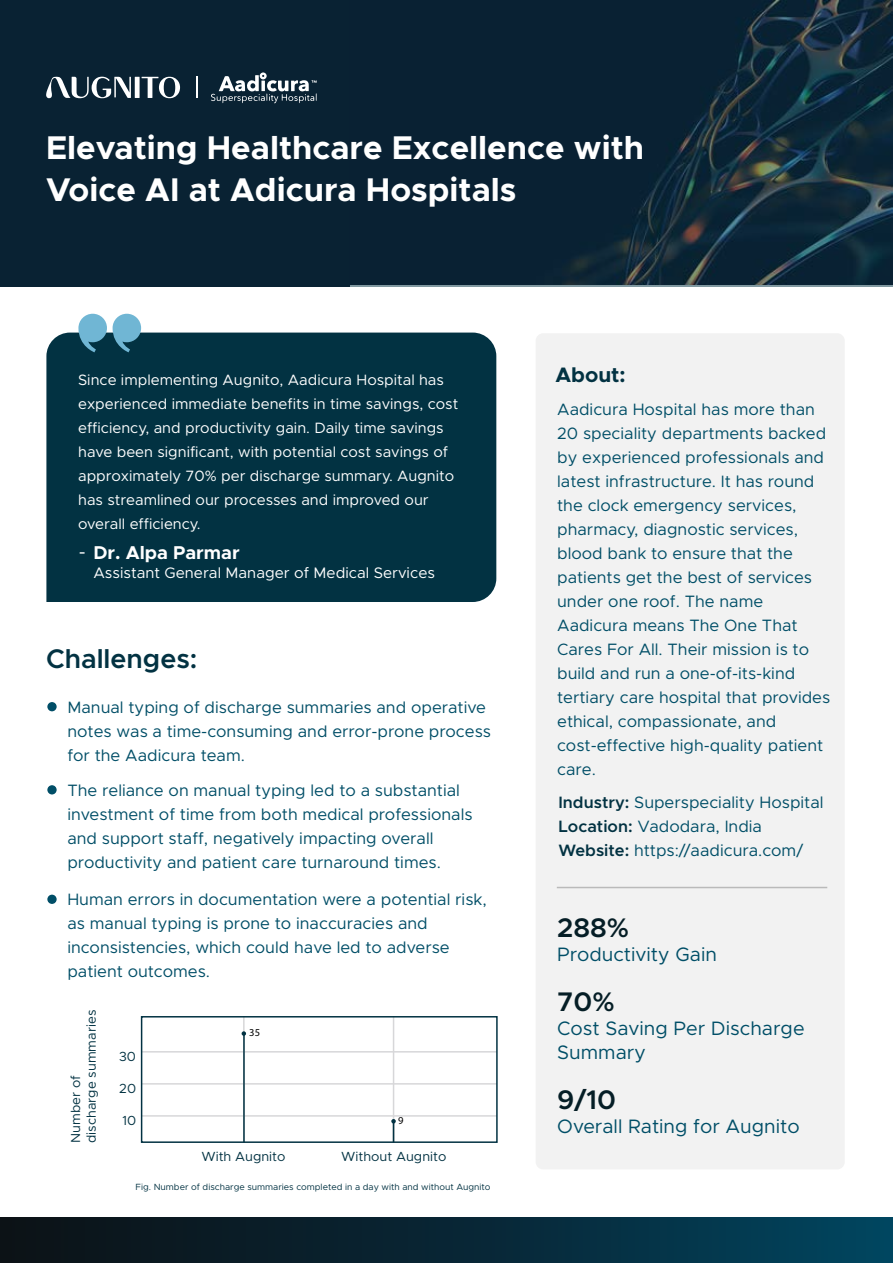
<style>
.page{position:relative;width:893px;height:1263px;background:#fff}
.page>*{position:absolute;margin:0;border:0;box-sizing:border-box;transform-origin:0 0}
.t1{font:700 33px/42.9px "Metropolis";color:#fff}
.t2{font:600 27px "Metropolis";color:#051e26}
.t3{font:600 27px "Metropolis";color:#023242}
.t4{font:700 21px "Metropolis";color:#023242}
.t5{font:19.5px/24px "Metropolis";color:#004e67}
.t6{font:700 18.6px "Metropolis";color:#fff}
.t7{font:16.5px/24px "Metropolis";color:#004e67}
.t8{font:15.3px "Metropolis";color:#fff}
.t9{font:15px/24px "Metropolis";color:#fff}
.t10{font:13.2px/15.8px "Metropolis";color:#023242}
.t11{font:10.5px "Myriad Pro";color:#000}
.t12{font:9px "Metropolis";color:#023242}
.s1{font-weight:400}
.s2{font-weight:600;color:#023242}
</style>
<div class="page">
<svg style="left:0;top:0;width:893px;height:286px;background:#0c2435"></svg>
<svg style="left:46px;top:77px;width:134px;height:22px"></svg>
<hr style="left:196px;top:77px;width:2px;height:21px;background:#fff">
<svg style="left:211px;top:72px;width:106px;height:31px;background:#485b68"></svg>
<div style="left:536px;top:333px;width:309px;height:836px;background:#f2f2f2;border-radius:8px"></div>
<div style="left:1px;top:1217px;width:892px;height:46px;background:linear-gradient(to right,#0d0e12,#01425c)"></div>
<div style="left:46px;top:333px;width:450px;height:269px;background:#023242"></div>
<hr style="left:557px;top:887px;width:270px;height:1px;background:#bababa">
<div style="left:47px;top:702px;width:10px;height:9px;background:#004e67;border-radius:50%"></div>
<div style="left:47px;top:785px;width:10px;height:9px;background:#004e67;border-radius:50%"></div>
<div style="left:47px;top:895px;width:10px;height:9px;background:#004e67;border-radius:50%"></div>
<hr style="left:393px;top:1016px;width:1px;height:126px;background:#d7d7d9">
<svg style="left:391px;top:1119px;width:5px;height:21px"></svg>
<hr style="left:243px;top:1016px;width:2px;height:126px;background:#d7d7d9">
<hr style="left:142px;top:1115px;width:355px;height:2px;background:#d7d7d9">
<hr style="left:142px;top:1083px;width:355px;height:1px;background:#d7d7d9">
<hr style="left:142px;top:1051px;width:355px;height:1px;background:#d7d7d9">
<div style="left:141px;top:1016px;width:357px;height:127px;border:2px solid #023242"></div>
<hr style="left:243px;top:1033px;width:2px;height:109px;background:#023242">
<svg style="left:242px;top:1031px;width:4px;height:5px"></svg>
<svg style="left:113px;top:314px;width:28px;height:38px"></svg>
<svg style="left:78px;top:314px;width:29px;height:38px"></svg>
<h1 class="t1" style="left:46px;top:126px;width:599px">Elevating Healthcare Excellence with<br>Voice AI at Adicura Hospitals</h1>
<p class="t9" style="left:78px;top:368px;width:382px">Since implementing Augnito, Aadicura Hospital has experienced immediate benefits in time savings, cost efficiency, and productivity gain. Daily time savings have been significant, with potential cost savings of approximately 70% per discharge summary. Augnito has streamlined our processes and improved our overall efficiency.</p>
<p class="t6" style="left:79px;top:541px;width:162px"><span class="s1">-</span> Dr. Alpa Parmar</p>
<p class="t8" style="left:93px;top:563px;width:343px">Assistant General Manager of Medical Services</p>
<h2 class="t3" style="left:46px;top:642px;width:153px">Challenges:</h2>
<p class="t7" style="left:67px;top:695px;width:425px">Manual typing of discharge summaries and operative notes was a time-consuming and error-prone process for the Aadicura team.</p>
<p class="t7" style="left:67px;top:778px;width:407px">The reliance on manual typing led to a substantial investment of time from both medical professionals and support staff, negatively impacting overall productivity and patient care turnaround times.</p>
<p class="t7" style="left:67px;top:887px;width:421px">Human errors in documentation were a potential risk, as manual typing is prone to inaccuracies and inconsistencies, which could have led to adverse patient outcomes.</p>
<p class="t10" style="left:68px;top:1143px;width:134px;rotate:-90deg">Number of<br>discharge summaries</p>
<p class="t10" style="left:119px;top:1049px;width:18px">30</p>
<p class="t10" style="left:119px;top:1081px;width:18px">20</p>
<p class="t10" style="left:123px;top:1113px;width:15px">10</p>
<p class="t11" style="left:249px;top:1026px;width:12px">35</p>
<p class="t11" style="left:398px;top:1114px;width:7px">9</p>
<p class="t10" style="left:201px;top:1148px;width:86px">With Augnito</p>
<p class="t10" style="left:341px;top:1148px;width:107px">Without Augnito</p>
<p class="t12" style="left:136px;top:1181px;width:357px">Fig. Number of discharge summaries completed in a day with and without Augnito</p>
<p class="t4" style="left:555px;top:361px;width:72px">About:</p>
<p class="t7" style="left:557px;top:397px;width:275px">Aadicura Hospital has more than<br>20 speciality departments backed by experienced professionals and latest infrastructure. It has round the clock emergency services, pharmacy, diagnostic services, blood bank to ensure that the patients get the best of services under one roof. The name<br>Aadicura means The One That<br>Cares For All. Their mission is to build and run a one-of-its-kind tertiary care hospital that provides ethical, compassionate, and cost-effective high-quality patient care.</p>
<p class="t7" style="left:558px;top:790px;width:267px"><span class="s2">Industry:</span> Superspeciality Hospital<br><span class="s2">Location:</span> Vadodara, India<br><span class="s2">Website:</span> https://aadicura.com/</p>
<h2 class="t2" style="left:557px;top:911px;width:73px">288%</h2>
<p class="t5" style="left:557px;top:942px;width:161px">Productivity Gain</p>
<h2 class="t2" style="left:557px;top:985px;width:59px">70%</h2>
<p class="t5" style="left:557px;top:1016px;width:249px">Cost Saving Per Discharge<br>Summary</p>
<h2 class="t2" style="left:557px;top:1083px;width:60px">9/10</h2>
<p class="t5" style="left:557px;top:1114px;width:244px">Overall Rating for Augnito</p>
</div>
